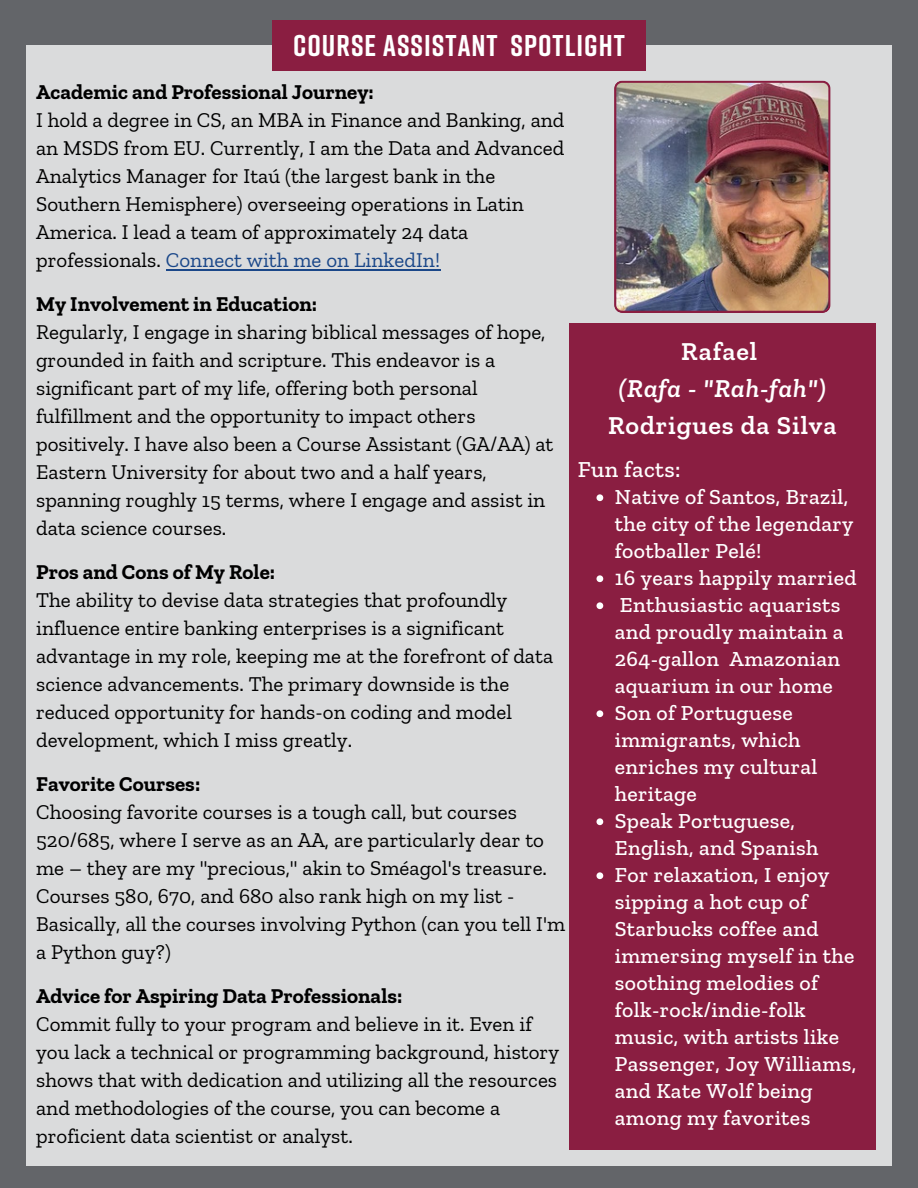
<style>
.page{position:relative;width:918px;height:1188px;background:#636569}
.page>*{position:absolute;margin:0;border:0;box-sizing:border-box;transform-origin:0 0}
.t1{font:700 30px "Rift";letter-spacing:.035em;color:#fff}
.t2{font:600 26.25px/36.8px "Zilla Slab";letter-spacing:.035em;color:#fff;text-align:center}
.t3{font:500 23.25px "Zilla Slab";letter-spacing:.02em;color:#fff}
.t4{font:500 21.75px/27px "Zilla Slab";letter-spacing:.02em;color:#fff}
.t5{font:21px/28px "Zilla Slab";letter-spacing:.005em;color:#000}
.t6{font:700 21px "Zilla Slab";letter-spacing:.005em;color:#000}
.s1{color:#1a4789}
.s2{font-style:italic}
</style>
<div class="page">
<div style="left:26px;top:45px;width:866px;height:1121px;background:#dadbdc"></div>
<div style="left:569px;top:323px;width:307px;height:827px;background:#8a1e41"></div>
<img style="left:614px;top:81px;width:217px;height:232px">
<div style="left:272px;top:20px;width:374px;height:50px;background:#8a1e41"></div>
<hr style="left:166px;top:269px;width:274px;height:2px;background:#1a4789">
<svg style="left:597px;top:494px;width:6px;height:7px"></svg>
<svg style="left:597px;top:575px;width:6px;height:7px"></svg>
<svg style="left:597px;top:602px;width:6px;height:7px"></svg>
<svg style="left:597px;top:710px;width:6px;height:7px"></svg>
<svg style="left:597px;top:818px;width:6px;height:7px"></svg>
<svg style="left:597px;top:872px;width:6px;height:7px"></svg>
<p class="t1" style="left:293px;top:27px;width:333px">COURSE ASSISTANT SPOTLIGHT</p>
<p class="t6" style="left:36px;top:79px;width:339px">Academic and Professional Journey:</p>
<p class="t5" style="left:36px;top:106px;width:530px">I hold a degree in CS, an MBA in Finance and Banking, and an MSDS from EU. Currently, I am the Data and Advanced Analytics Manager for Itaú (the largest bank in the Southern Hemisphere) overseeing operations in Latin America. I lead a team of approximately 24 data professionals. <span class="s1">Connect with me on LinkedIn!</span></p>
<p class="t6" style="left:36px;top:291px;width:282px">My Involvement in Education:</p>
<p class="t5" style="left:36px;top:318px;width:519px">Regularly, I engage in sharing biblical messages of hope, grounded in faith and scripture. This endeavor is a significant part of my life, offering both personal fulfillment and the opportunity to impact others positively. I have also been a Course Assistant (GA/AA) at Eastern University for about two and a half years, spanning roughly 15 terms, where I engage and assist in data science courses.</p>
<p class="t6" style="left:36px;top:559px;width:240px">Pros and Cons of My Role:</p>
<p class="t5" style="left:36px;top:586px;width:519px">The ability to devise data strategies that profoundly influence entire banking enterprises is a significant advantage in my role, keeping me at the forefront of data science advancements. The primary downside is the reduced opportunity for hands-on coding and model development, which I miss greatly.</p>
<p class="t6" style="left:36px;top:771px;width:166px">Favorite Courses:</p>
<p class="t5" style="left:36px;top:798px;width:531px">Choosing favorite courses is a tough call, but courses 520/685, where I serve as an AA, are particularly dear to me – they are my "precious," akin to Sméagol's treasure.<br>Courses 580, 670, and 680 also rank high on my list - Basically, all the courses involving Python (can you tell I'm a Python guy?)</p>
<p class="t6" style="left:36px;top:983px;width:368px">Advice for Aspiring Data Professionals:</p>
<p class="t5" style="left:36px;top:1010px;width:525px">Commit fully to your program and believe in it. Even if you lack a technical or programming background, history shows that with dedication and utilizing all the resources and methodologies of the course, you can become a proficient data scientist or analyst.</p>
<h2 class="t2" style="left:608px;top:333px;width:230px">Rafael<br><span class="s2">(Rafa - "Rah-fah")<br></span>Rodrigues da Silva</h2>
<h3 class="t3" style="left:578px;top:455px;width:104px">Fun facts:</h3>
<p class="t4" style="left:615px;top:483px;width:240px">Native of Santos, Brazil, the city of the legendary footballer Pelé!</p>
<p class="t4" style="left:615px;top:564px;width:243px">16 years happily married</p>
<p class="t4" style="left:615px;top:591px;width:230px">Enthusiastic aquarists and proudly maintain a<br>264-gallon Amazonian aquarium in our home</p>
<p class="t4" style="left:615px;top:699px;width:204px">Son of Portuguese immigrants, which enriches my cultural heritage</p>
<p class="t4" style="left:615px;top:807px;width:205px">Speak Portuguese,<br>English, and Spanish</p>
<p class="t4" style="left:615px;top:861px;width:243px">For relaxation, I enjoy sipping a hot cup of<br>Starbucks coffee and immersing myself in the soothing melodies of folk-rock/indie-folk music, with artists like<br>Passenger, Joy Williams, and Kate Wolf being among my favorites</p>
</div>
